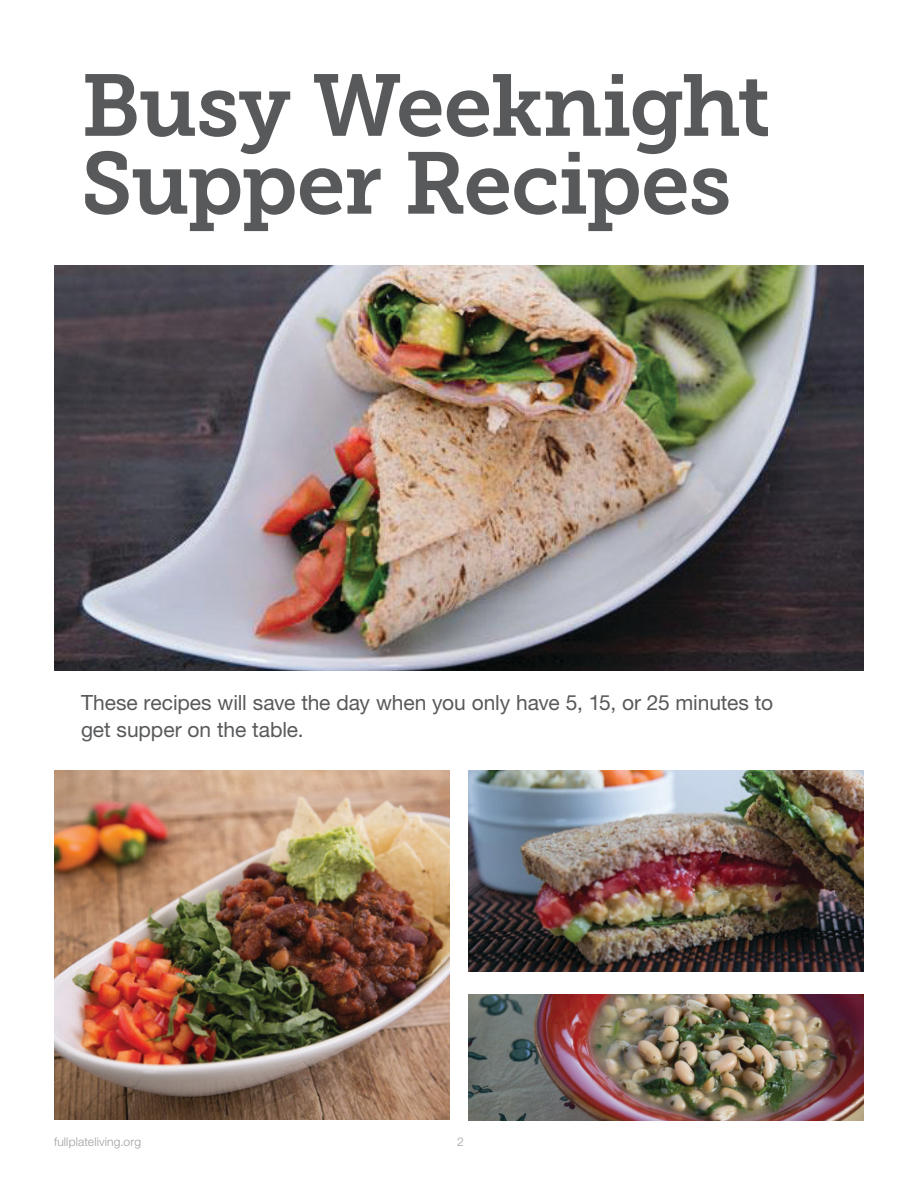
<style>
.page{position:relative;width:918px;height:1188px;background:#fff}
.page>*{position:absolute;margin:0;border:0;box-sizing:border-box;transform-origin:0 0}
.t1{font:87px/77.8px "Museo Slab 700";letter-spacing:-.02em;color:#58595b}
.t2{font:21px/27px "Helvetica Neue LT Std";letter-spacing:-.005em;color:#58595b}
.t3{font:300 12px "Helvetica Neue LT Std";letter-spacing:.015em;color:#919396}
</style>
<div class="page">
<img style="left:55px;top:266px;width:808px;height:405px">
<img style="left:54px;top:770px;width:395px;height:350px">
<img style="left:469px;top:994px;width:394px;height:126px">
<img style="left:469px;top:770px;width:394px;height:201px">
<h1 class="t1" style="left:81px;top:67px;width:691px">Busy Weeknight<br>Supper Recipes</h1>
<p class="t2" style="left:81px;top:689px;width:694px">These recipes will save the day when you only have 5, 15, or 25 minutes to get supper on the table.</p>
<p class="t3" style="left:54px;top:1134px;width:89px">fullplateliving.org</p>
<p class="t3" style="left:457px;top:1134px;width:8px">2</p>
</div>
